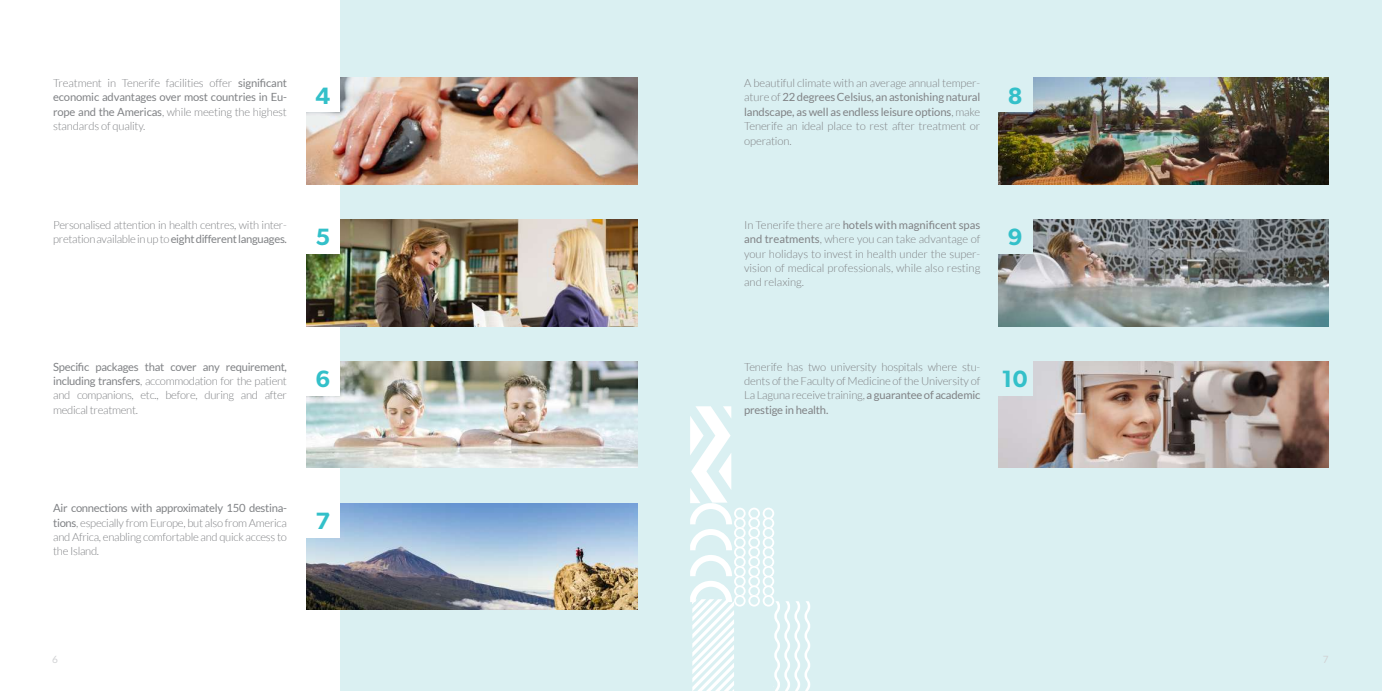
<style>
.page{position:relative;width:1382px;height:691px;background:#fff}
.page>*{position:absolute;margin:0;border:0;box-sizing:border-box;transform-origin:0 0}
.t1{font:600 23.62px "Gibson";color:#33c0c9}
.t2{font:300 11.25px/14.4px "Lato";letter-spacing:-.015em;color:#808285;text-align:justify}
.t3{font:10px "Lato";color:#d1d2d4}
.s1{font-weight:400}
</style>
<div class="page">
<div style="left:340px;top:0;width:1042px;height:691px;background:#daf0f2"></div>
<img style="left:307px;top:78px;width:331px;height:106px">
<div style="left:306px;top:78px;width:34px;height:34px;background:#fff"></div>
<img style="left:307px;top:503px;width:331px;height:106px">
<div style="left:306px;top:503px;width:34px;height:34px;background:#fff"></div>
<img style="left:307px;top:361px;width:331px;height:107px">
<div style="left:306px;top:361px;width:34px;height:34px;background:#fff"></div>
<img style="left:307px;top:220px;width:331px;height:106px">
<div style="left:306px;top:220px;width:34px;height:34px;background:#fff"></div>
<img style="left:998px;top:78px;width:331px;height:106px">
<div style="left:998px;top:78px;width:34px;height:34px;background:#daf0f2"></div>
<img style="left:998px;top:361px;width:331px;height:107px">
<div style="left:998px;top:361px;width:34px;height:34px;background:#daf0f2"></div>
<img style="left:998px;top:220px;width:331px;height:106px">
<div style="left:998px;top:220px;width:34px;height:34px;background:#daf0f2"></div>
<svg style="left:690px;top:406px;width:120px;height:285px"></svg>
<p class="t2" style="left:53px;top:76px;width:235px">Treatment in Tenerife facilities offer <span class="s1">significant economic advantages over most countries in Eu&shy;rope and the Americas</span>, while meeting the highest standards of quality.</p>
<p class="t2" style="left:744px;top:76px;width:238px">A beautiful climate with an average annual temper&shy;ature of <span class="s1">22 degrees Celsius, an astonishing natural landscape, as well as endless leisure options</span>, make Tenerife an ideal place to rest after treatment or operation.</p>
<h1 class="t1" style="left:316px;top:81px;width:16px">4</h1>
<h1 class="t1" style="left:1008px;top:81px;width:16px">8</h1>
<p class="t2" style="left:53px;top:218px;width:235px">Personalised attention in health centres, with inter&shy;pretation available in up to <span class="s1">eight different languages.</span></p>
<p class="t2" style="left:744px;top:218px;width:238px">In Tenerife there are <span class="s1">hotels with magnificent spas and treatments</span>, where you can take advantage of your holidays to invest in health under the super&shy;vision of medical professionals, while also resting and relaxing.</p>
<h1 class="t1" style="left:316px;top:223px;width:16px">5</h1>
<h1 class="t1" style="left:1008px;top:223px;width:16px">9</h1>
<p class="t2" style="left:53px;top:359px;width:235px"><span class="s1">Specific packages that cover any requirement, including transfers</span>, accommodation for the patient and companions, etc., before, during and after medical treatment.</p>
<p class="t2" style="left:744px;top:359px;width:238px">Tenerife has two university hospitals where stu&shy;dents of the Faculty of Medicine of the University of La Laguna receive training, <span class="s1">a guarantee of academic prestige in health.</span></p>
<h1 class="t1" style="left:316px;top:365px;width:16px">6</h1>
<h1 class="t1" style="left:1002px;top:365px;width:27px">10</h1>
<p class="t2" style="left:53px;top:501px;width:235px"><span class="s1">Air connections with approximately 150 destina&shy;tions</span>, especially from Europe, but also from America and Africa, enabling comfortable and quick access to the Island.</p>
<h1 class="t1" style="left:316px;top:507px;width:16px">7</h1>
<p class="t3" style="left:52px;top:654px;width:7px">6</p>
<p class="t3" style="left:1323px;top:654px;width:7px">7</p>
</div>
